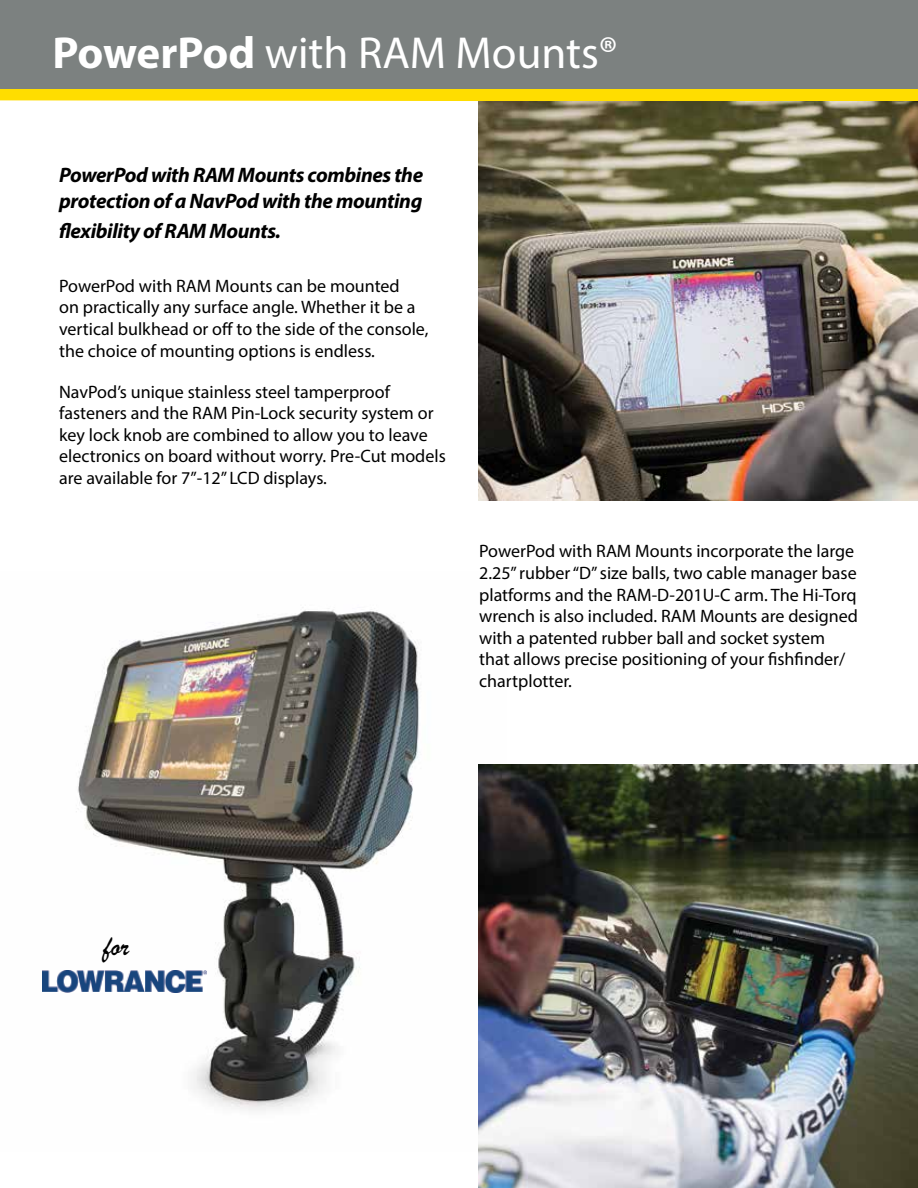
<style>
.page{position:relative;width:918px;height:1188px;background:#fff}
.page>*{position:absolute;margin:0;border:0;box-sizing:border-box;transform-origin:0 0}
.t1{font:45px "Myriad Pro";color:#fff}
.t2{font:30px "Brush Script";color:#000}
.t3{font:italic 700 21px/25.2px "Myriad Pro";letter-spacing:-.02em;color:#000}
.t4{font:18px/21.6px "Myriad Pro";color:#000}
.s1{font-weight:700}
</style>
<div class="page">
<svg style="left:0;top:89px;width:918px;height:13px;background:#fadb10"></svg>
<div style="left:0;top:0;width:918px;height:89px;background:#7c8180"></div>
<img style="left:42px;top:607px;width:465px;height:504px">
<img style="left:479px;top:102px;width:439px;height:398px">
<img style="left:43px;top:971px;width:164px;height:22px">
<img style="left:478px;top:765px;width:440px;height:423px">
<h1 class="t1" style="left:52px;top:25px;width:567px"><span class="s1">PowerPod</span> with RAM Mounts®</h1>
<p class="t3" style="left:59px;top:162px;width:366px">PowerPod with RAM Mounts combines the protection of a NavPod with the mounting</p>
<p class="t3" style="left:59px;top:218px;width:223px">flexibility of RAM Mounts.</p>
<p class="t4" style="left:59px;top:275px;width:371px">PowerPod with RAM Mounts can be mounted<br>on practically any surface angle. Whether it be a vertical bulkhead or off to the side of the console, the choice of mounting options is endless.</p>
<p class="t4" style="left:59px;top:380px;width:388px">NavPod’s unique stainless steel tamperproof fasteners and the RAM Pin-Lock security system or key lock knob are combined to allow you to leave electronics on board without worry. Pre-Cut models are available for 7”-12” LCD displays.</p>
<p class="t4" style="left:479px;top:540px;width:380px">PowerPod with RAM Mounts incorporate the large 2.25” rubber “D” size balls, two cable manager base platforms and the RAM-D-201U-C arm. The Hi-Torq wrench is also included. RAM Mounts are designed with a patented rubber ball and socket system that allows precise positioning of your fishfinder/ chartplotter.</p>
<h2 class="t2" style="left:103px;top:926px;width:28px">for</h2>
</div>
